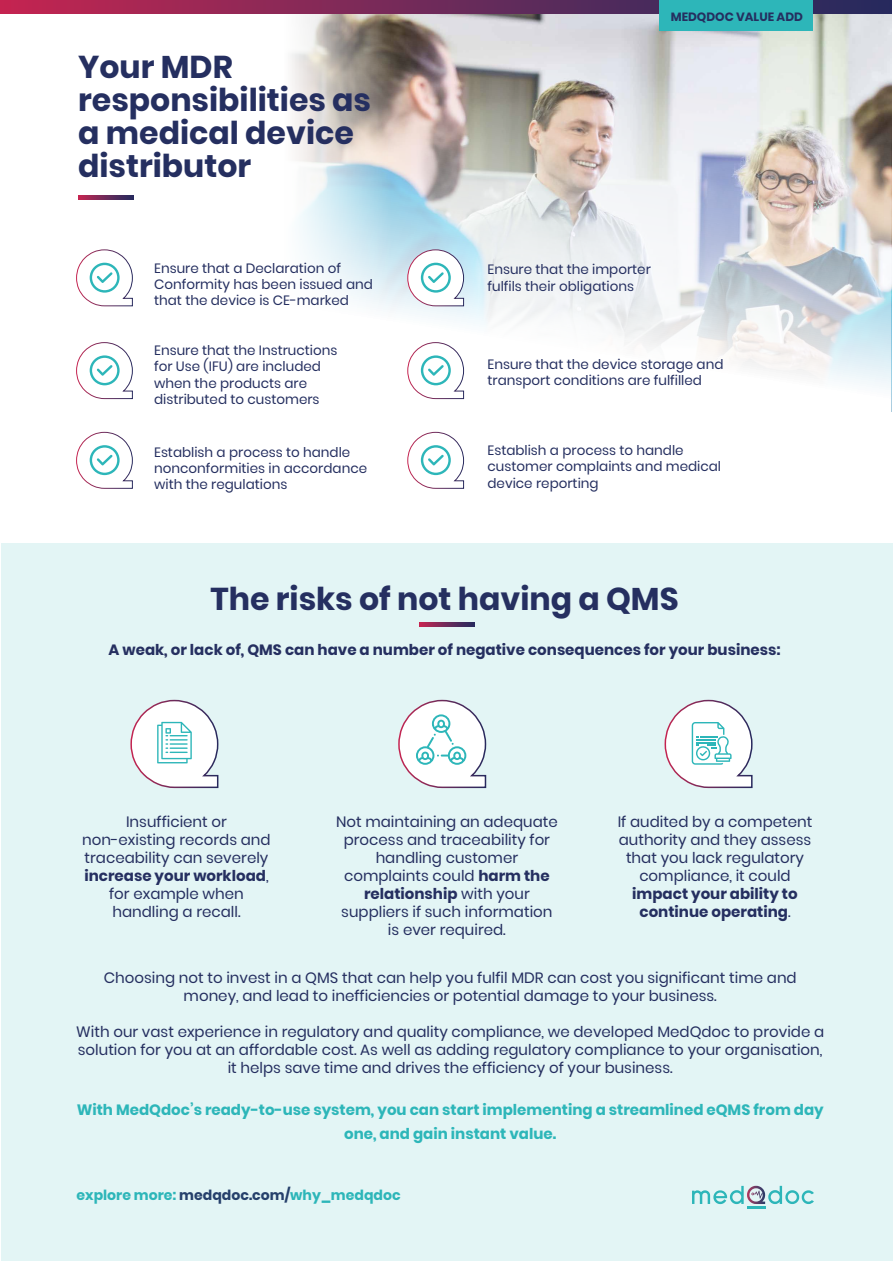
<style>
.page{position:relative;width:893px;height:1263px;background:#fff}
.page>*{position:absolute;margin:0;border:0;box-sizing:border-box;transform-origin:0 0}
.t1{font:700 31.5px/33px "Poppins";color:#252f60}
.t2{font:15px/18px "Poppins";color:#252f60;text-align:center}
.t3{font:700 15px/18px "Poppins";color:#252f60;text-align:center}
.t4{font:700 15px/24px "Poppins";color:#2db6b9;text-align:center}
.t5{font:700 14.1px "Poppins";color:#2db6b9}
.t6{font:13.5px/16.2px "Poppins";color:#252f60}
.t7{font:700 12px "Poppins";color:#252f60}
.s1{font-weight:700}
.s2{font-weight:400}
.s3{color:#252f60}
</style>
<div class="page">
<svg style="left:134px;top:13px;width:758px;height:476px"></svg>
<svg style="left:199px;top:13px;width:239px;height:402px"></svg>
<svg style="left:0;top:1px;width:892px;height:12px;background:#7a2857"></svg>
<svg style="left:78px;top:196px;width:55px;height:3px"></svg>
<div style="left:659px;top:1px;width:154px;height:30px;background:#2db6b9"></div>
<div style="left:2px;top:544px;width:891px;height:717px;background:#e3f5f5"></div>
<svg style="left:420px;top:623px;width:55px;height:4px"></svg>
<svg style="left:130px;top:699px;width:89px;height:90px"></svg>
<svg style="left:398px;top:699px;width:89px;height:90px"></svg>
<svg style="left:664px;top:699px;width:89px;height:90px"></svg>
<svg style="left:76px;top:249px;width:57px;height:58px"></svg>
<svg style="left:407px;top:249px;width:57px;height:58px"></svg>
<svg style="left:76px;top:342px;width:57px;height:57px"></svg>
<svg style="left:407px;top:342px;width:57px;height:57px"></svg>
<svg style="left:76px;top:432px;width:57px;height:57px"></svg>
<svg style="left:407px;top:432px;width:57px;height:57px"></svg>
<h1 class="t1" style="left:78px;top:51px;width:294px">Your MDR responsibilities as a medical device distributor</h1>
<p class="t7" style="left:671px;top:10px;width:134px">MEDQDOC VALUE ADD</p>
<p class="t6" style="left:154px;top:260px;width:220px">Ensure that a Declaration of<br>Conformity has been issued and that the device is CE-marked</p>
<p class="t6" style="left:487px;top:262px;width:165px">Ensure that the importer fulfils their obligations</p>
<p class="t6" style="left:154px;top:342px;width:185px">Ensure that the Instructions for Use (IFU) are included when the products are distributed to customers</p>
<p class="t6" style="left:487px;top:356px;width:237px">Ensure that the device storage and transport conditions are fulfilled</p>
<p class="t6" style="left:154px;top:444px;width:214px">Establish a process to handle nonconformities in accordance with the regulations</p>
<p class="t6" style="left:487px;top:442px;width:235px">Establish a process to handle customer complaints and medical device reporting</p>
<h1 class="t1" style="left:211px;top:583px;width:470px">The risks of not having a QMS</h1>
<p class="t3" style="left:109px;top:641px;width:673px">A weak, or lack of, QMS can have a number of negative consequences for your business:</p>
<p class="t2" style="left:82px;top:813px;width:190px">Insufficient or non-existing records and traceability can severely <span class="s1">increase your workload</span>, for example when handling a recall.</p>
<p class="t2" style="left:336px;top:813px;width:223px">Not maintaining an adequate process and traceability for handling customer complaints could <span class="s1">harm the relationship</span> with your suppliers if such information is ever required.</p>
<p class="t2" style="left:618px;top:813px;width:196px">If audited by a competent authority and they assess that you lack regulatory compliance, it could</p>
<p class="t3" style="left:632px;top:885px;width:167px">impact your ability to continue operating<span class="s2">.</span></p>
<p class="t2" style="left:104px;top:969px;width:695px">Choosing not to invest in a QMS that can help you fulfil MDR can cost you significant time and money, and lead to inefficiencies or potential damage to your business.</p>
<p class="t2" style="left:76px;top:1023px;width:749px">With our vast experience in regulatory and quality compliance, we developed MedQdoc to provide a solution for you at an affordable cost. As well as adding regulatory compliance to your organisation, it helps save time and drives the efficiency of your business.</p>
<p class="t4" style="left:77px;top:1098px;width:748px">With MedQdoc’s ready-to-use system, you can start implementing a streamlined eQMS from day one, and gain instant value.</p>
<p class="t5" style="left:77px;top:1187px;width:326px">explore more: <span class="s3">medqdoc.com/</span>why_medqdoc</p>
</div>
